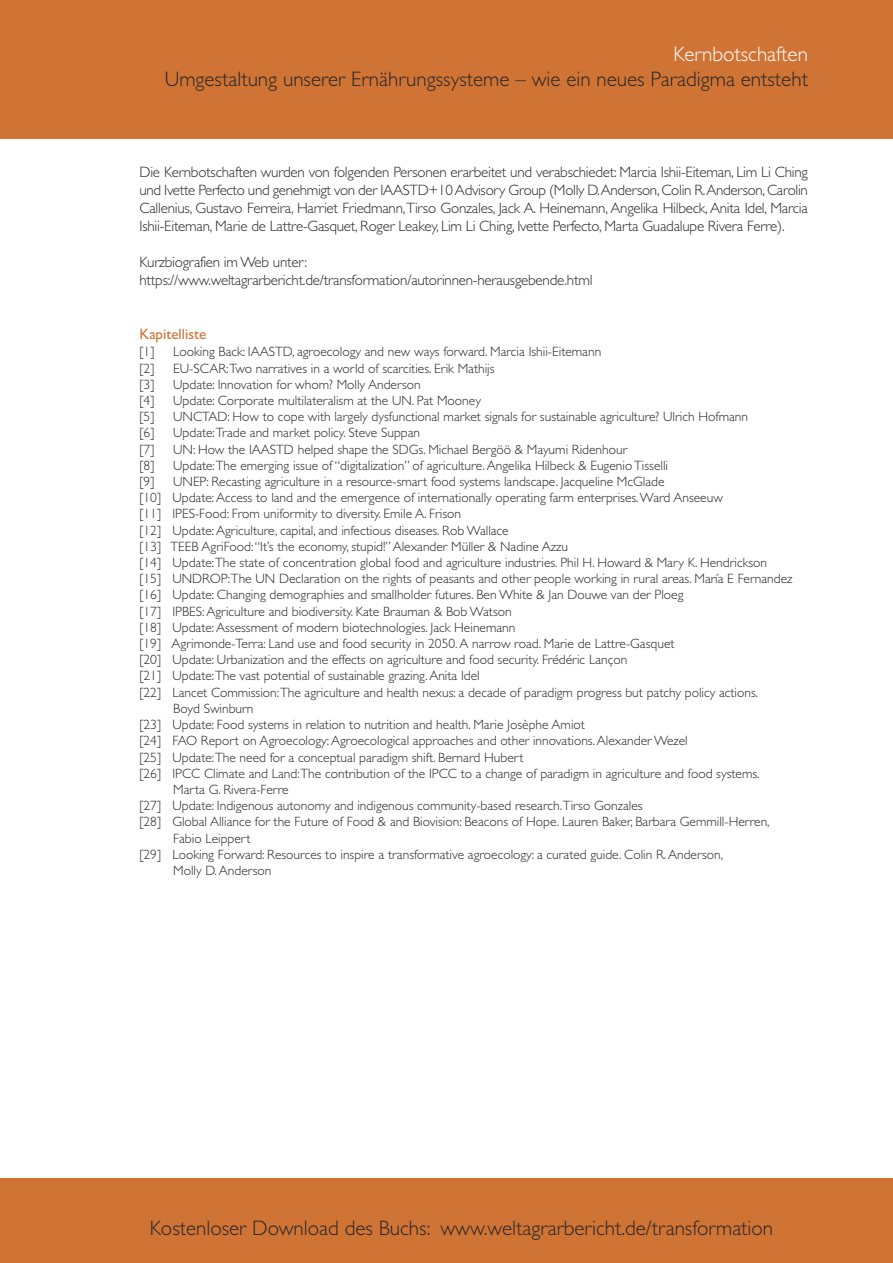
<style>
.page{position:relative;width:893px;height:1263px;background:#fff}
.page>*{position:absolute;margin:0;border:0;box-sizing:border-box;transform-origin:0 0}
.t1{font:300 21px "Gill Sans";color:#272627}
.t2{font:300 21px "Gill Sans";color:#fff}
.t3{font:300 15px/18px "Gill Sans";letter-spacing:-.015em;color:#272627;text-align:justify}
.t4{font:15px "Gill Sans";color:#d07436}
.t5{font:300 13.5px "Gill Sans";color:#272627}
</style>
<div class="page">
<div style="left:0;top:0;width:893px;height:139px;background:#d07436"></div>
<div style="left:0;top:1178px;width:893px;height:85px;background:#d07436"></div>
<h1 class="t2" style="left:673px;top:41px;width:136px">Kernbotschaften</h1>
<h1 class="t1" style="left:165px;top:67px;width:645px">Umgestaltung unserer Ernährungssysteme – wie ein neues Paradigma entsteht</h1>
<p class="t3" style="left:139px;top:163px;width:670px">Die Kernbotschaften wurden von folgenden Personen erarbeitet und verabschiedet: Marcia Ishii-Eiteman, Lim Li Ching und Ivette Perfecto und genehmigt von der IAASTD+10 Advisory Group (Molly D.Anderson,Colin R.Anderson,Carolin Callenius, Gustavo Ferreira, Harriet Friedmann,Tirso Gonzales, Jack A. Heinemann, Angelika Hilbeck, Anita Idel, Marcia Ishii-Eiteman, Marie de Lattre-Gasquet, Roger Leakey, Lim Li Ching, Ivette Perfecto, Marta Guadalupe Rivera Ferre).</p>
<p class="t3" style="left:139px;top:253px;width:454px">Kurzbiografien im Web unter: https://www.weltagrarbericht.de/transformation/autorinnen-herausgebende.html</p>
<p class="t4" style="left:140px;top:325px;width:68px">Kapitelliste</p>
<p class="t5" style="left:140px;top:344px;width:16px">[1]</p>
<p class="t5" style="left:173px;top:344px;width:430px">Looking Back: IAASTD, agroecology and new ways forward. Marcia Ishii-Eitemann</p>
<p class="t5" style="left:139px;top:360px;width:16px">[2]</p>
<p class="t5" style="left:173px;top:360px;width:323px">EU-SCAR:Two narratives in a world of scarcities. Erik Mathijs</p>
<p class="t5" style="left:139px;top:376px;width:16px">[3]</p>
<p class="t5" style="left:173px;top:376px;width:249px">Update: Innovation for whom? Molly Anderson</p>
<p class="t5" style="left:139px;top:392px;width:16px">[4]</p>
<p class="t5" style="left:173px;top:392px;width:309px">Update: Corporate multilateralism at the UN. Pat Mooney</p>
<p class="t5" style="left:139px;top:409px;width:16px">[5]</p>
<p class="t5" style="left:173px;top:409px;width:576px">UNCTAD: How to cope with largely dysfunctional market signals for sustainable agriculture? Ulrich Hofmann</p>
<p class="t5" style="left:139px;top:425px;width:16px">[6]</p>
<p class="t5" style="left:173px;top:425px;width:248px">Update:Trade and market policy. Steve Suppan</p>
<p class="t5" style="left:139px;top:441px;width:16px">[7]</p>
<p class="t5" style="left:173px;top:441px;width:456px">UN: How the IAASTD helped shape the SDGs. Michael Bergöö &amp; Mayumi Ridenhour</p>
<p class="t5" style="left:139px;top:457px;width:16px">[8]</p>
<p class="t5" style="left:173px;top:457px;width:496px">Update:The emerging issue of “digitalization” of agriculture.Angelika Hilbeck &amp; EugenioTisselli</p>
<p class="t5" style="left:139px;top:473px;width:16px">[9]</p>
<p class="t5" style="left:173px;top:473px;width:493px">UNEP: Recasting agriculture in a resource-smart food systems landscape. Jacqueline McGlade</p>
<p class="t5" style="left:139px;top:490px;width:585px">[10] Update:Access to land and the emergence of internationally operating farm enterprises.Ward Anseeuw</p>
<p class="t5" style="left:139px;top:506px;width:323px">[11] IPES-Food: From uniformity to diversity. Emile A. Frison</p>
<p class="t5" style="left:139px;top:522px;width:371px">[12] Update:Agriculture, capital, and infectious diseases. Rob Wallace</p>
<p class="t5" style="left:139px;top:538px;width:430px">[13] TEEB AgriFood:“It’s the economy, stupid!”Alexander Müller &amp; Nadine Azzu</p>
<p class="t5" style="left:139px;top:554px;width:629px">[14] Update:The state of concentration global food and agriculture industries. Phil H. Howard &amp; Mary K. Hendrickson</p>
<p class="t5" style="left:139px;top:571px;width:655px">[15] UNDROP:The UN Declaration on the rights of peasants and other people working in rural areas. María E Fernandez</p>
<p class="t5" style="left:139px;top:587px;width:545px">[16] Update: Changing demographies and smallholder futures. Ben White &amp; Jan Douwe van der Ploeg</p>
<p class="t5" style="left:139px;top:603px;width:374px">[17] IPBES:Agriculture and biodiversity. Kate Brauman &amp; Bob Watson</p>
<p class="t5" style="left:139px;top:619px;width:377px">[18] Update:Assessment of modern biotechnologies. Jack Heinemann</p>
<p class="t5" style="left:139px;top:635px;width:536px">[19] Agrimonde-Terra: Land use and food security in 2050.A narrow road. Marie de Lattre-Gasquet</p>
<p class="t5" style="left:139px;top:652px;width:489px">[20] Update: Urbanization and the effects on agriculture and food security. Frédéric Lançon</p>
<p class="t5" style="left:139px;top:668px;width:342px">[21] Update:The vast potential of sustainable grazing.Anita Idel</p>
<p class="t5" style="left:139px;top:684px;width:620px">[22] Lancet Commission:The agriculture and health nexus: a decade of paradigm progress but patchy policy actions.</p>
<p class="t5" style="left:173px;top:700px;width:82px">Boyd Swinburn</p>
<p class="t5" style="left:139px;top:716px;width:447px">[23] Update: Food systems in relation to nutrition and health. Marie Josèphe Amiot</p>
<p class="t5" style="left:139px;top:733px;width:550px">[24] FAO Report on Agroecology:Agroecological approaches and other innovations.Alexander Wezel</p>
<p class="t5" style="left:139px;top:749px;width:385px">[25] Update:The need for a conceptual paradigm shift. Bernard Hubert</p>
<p class="t5" style="left:139px;top:765px;width:622px">[26] IPCC Climate and Land:The contribution of the IPCC to a change of paradigm in agriculture and food systems.</p>
<p class="t5" style="left:173px;top:781px;width:117px">Marta G. Rivera-Ferre</p>
<p class="t5" style="left:139px;top:797px;width:505px">[27] Update: Indigenous autonomy and indigenous community-based research.Tirso Gonzales</p>
<p class="t5" style="left:139px;top:814px;width:632px">[28] Global Alliance for the Future of Food &amp; and Biovision: Beacons of Hope. Lauren Baker, Barbara Gemmill-Herren,</p>
<p class="t5" style="left:173px;top:830px;width:79px">Fabio Leippert</p>
<p class="t5" style="left:139px;top:846px;width:585px">[29] Looking Forward: Resources to inspire a transformative agroecology: a curated guide. Colin R.Anderson,</p>
<p class="t5" style="left:173px;top:862px;width:100px">Molly D.Anderson</p>
<h1 class="t1" style="left:150px;top:1215px;width:625px">Kostenloser Download des Buchs: www.weltagrarbericht.de/transformation</h1>
</div>
